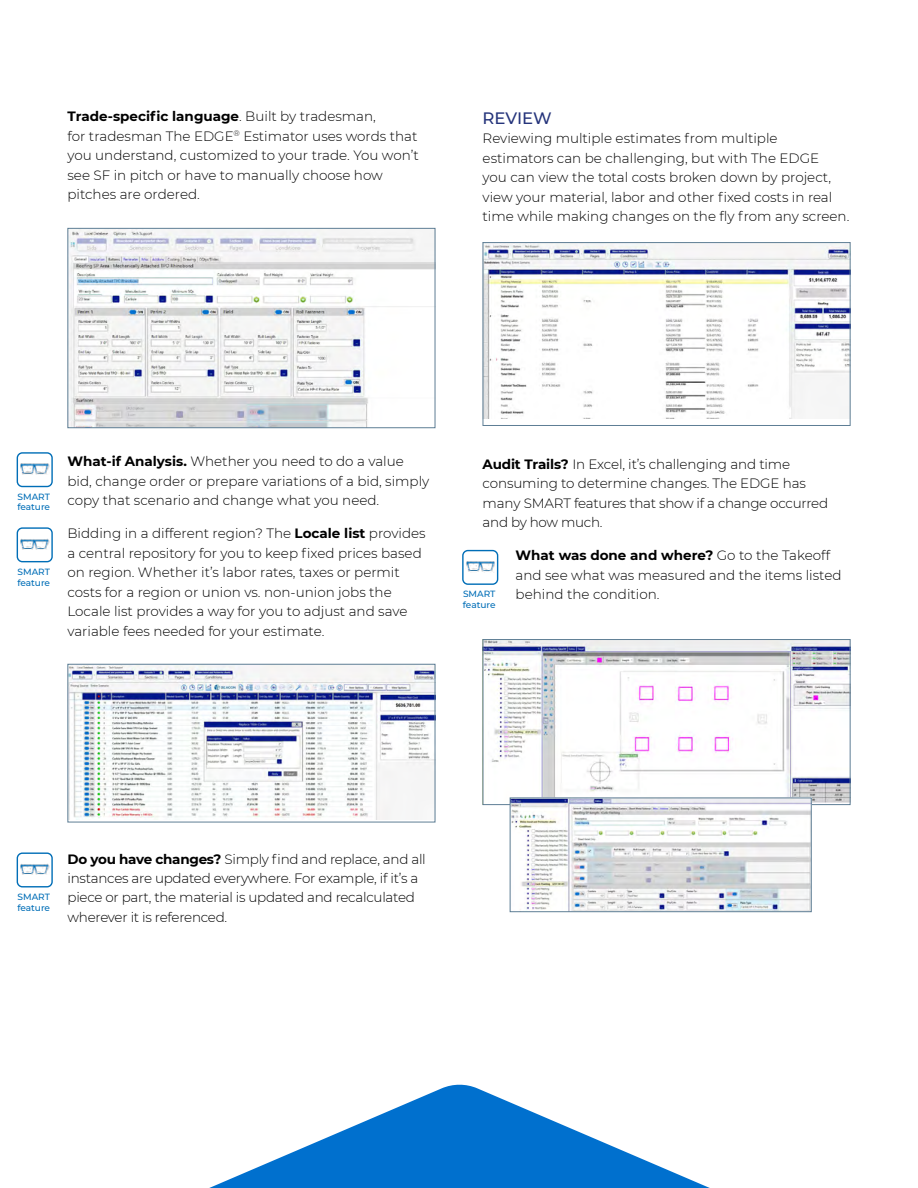
<style>
.page{position:relative;width:918px;height:1188px;background:#fff}
.page>*{position:absolute;margin:0;border:0;box-sizing:border-box;transform-origin:0 0}
.t1{font:500 16.5px "Montserrat";letter-spacing:-.01em;color:#25347b}
.t2{font:300 13.5px/19.5px "Montserrat";color:#000}
.t3{font:300 13.5px/19.5px "Montserrat";letter-spacing:-.02em;color:#000}
.t4{font:500 9px/10.8px "Montserrat";color:#006eb7}
.s1{font-weight:700}
</style>
<div class="page">
<img style="left:70px;top:230px;width:363px;height:196px">
<div style="left:68px;top:228px;width:367px;height:200px;border:1px solid #5e7e95"></div>
<img style="left:485px;top:244px;width:364px;height:175px">
<div style="left:483px;top:242px;width:368px;height:184px;border:1px solid #5e7e95"></div>
<img style="left:485px;top:641px;width:364px;height:162px">
<div style="left:483px;top:639px;width:368px;height:166px;border:1px solid #5e7e95"></div>
<img style="left:512px;top:800px;width:298px;height:110px">
<div style="left:510px;top:798px;width:302px;height:114px;border:1px solid #5e7e95"></div>
<img style="left:70px;top:666px;width:363px;height:153px">
<div style="left:68px;top:664px;width:367px;height:158px;border:1px solid #5e7e95"></div>
<div style="left:17px;top:452px;width:36px;height:35px;border:1px solid #006eb7;border-radius:5px"></div>
<img style="left:20px;top:463px;width:29px;height:12px">
<div style="left:17px;top:527px;width:36px;height:35px;border:1px solid #006eb7;border-radius:5px"></div>
<img style="left:20px;top:539px;width:29px;height:11px">
<div style="left:462px;top:550px;width:36px;height:35px;border:1px solid #006eb7;border-radius:5px"></div>
<img style="left:466px;top:561px;width:29px;height:11px">
<div style="left:17px;top:852px;width:36px;height:35px;border:1px solid #006eb7;border-radius:5px"></div>
<img style="left:20px;top:864px;width:29px;height:11px">
<svg style="left:209px;top:1084px;width:501px;height:104px;fill:#0070ce"></svg>
<p class="t2" style="left:67px;top:106px;width:353px"><span class="s1">Trade-specific language</span>. Built by tradesman,<br>for tradesman The EDGE<sup>®</sup> Estimator uses words that you understand, customized to your trade. You won’t see SF in pitch or have to manually choose how pitches are ordered.</p>
<p class="t1" style="left:483px;top:107px;width:70px">REVIEW</p>
<p class="t2" style="left:483px;top:129px;width:368px">Reviewing multiple estimates from multiple estimators can be challenging, but with The EDGE<br>you can view the total costs broken down by project, view your material, labor and other fixed costs in real time while making changes on the fly from any screen.</p>
<p class="t4" style="left:17px;top:491px;width:34px">SMART feature</p>
<p class="t4" style="left:17px;top:566px;width:34px">SMART feature</p>
<p class="t2" style="left:67px;top:451px;width:363px"><span class="s1">What-if Analysis.</span> Whether you need to do a value bid, change order or prepare variations of a bid, simply copy that scenario and change what you need.</p>
<p class="t2" style="left:67px;top:523px;width:360px">Bidding in a different region? The <span class="s1">Locale list</span> provides a central repository for you to keep fixed prices based on region. Whether it’s labor rates, taxes or permit costs for a region or union vs. non-union jobs the Locale list provides a way for you to adjust and save variable fees needed for your estimate.</p>
<p class="t2" style="left:483px;top:454px;width:347px"><span class="s1">Audit Trails?</span> In Excel, it’s challenging and time consuming to determine changes. The EDGE has many SMART features that show if a change occurred and by how much.</p>
<p class="t2" style="left:516px;top:545px;width:327px"><span class="s1">What was done and where?</span> Go to the Takeoff and see what was measured and the items listed behind the condition.</p>
<p class="t4" style="left:463px;top:588px;width:34px">SMART feature</p>
<p class="t4" style="left:17px;top:891px;width:34px">SMART feature</p>
<p class="t3" style="left:67px;top:849px;width:360px"><span class="s1">Do you have changes?</span> Simply find and replace, and all instances are updated everywhere. For example, if it’s a piece or part, the material is updated and recalculated wherever it is referenced.</p>
</div>
